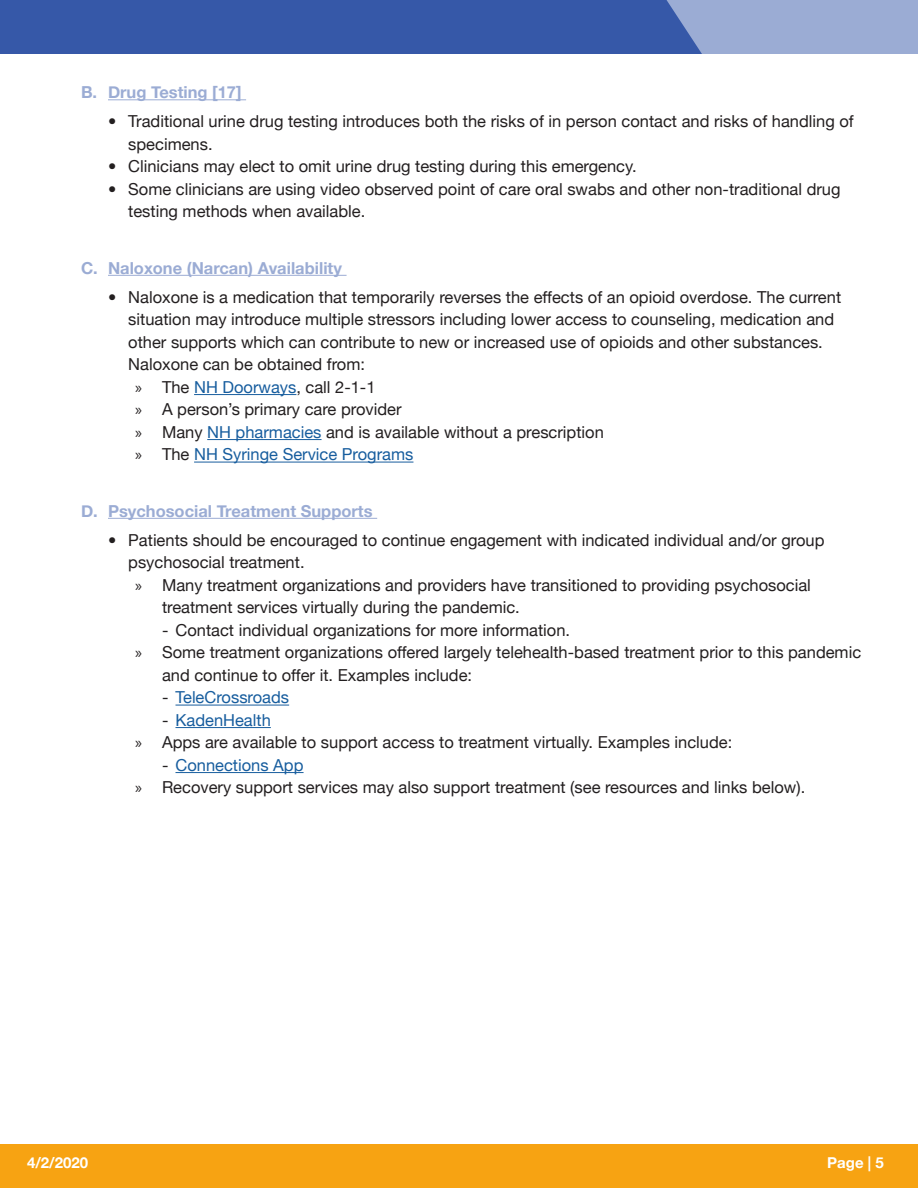
<style>
.page{position:relative;width:918px;height:1188px;background:#fff}
.page>*{position:absolute;margin:0;border:0;box-sizing:border-box;transform-origin:0 0}
.t1{font:16.5px/22.5px "Helvetica Neue";color:#231f20}
.t2{font:700 16.5px "Helvetica Neue";color:#9bacd4}
.t3{font:16.5px "Helvetica Neue";color:#175d9e}
.t4{font:700 15px "Helvetica Neue";color:#fff}
.s1{font-family:"Myriad Pro"}
.s2{color:#175d9e}
.s3{font-family:"Myriad Pro";color:#231f20}
.s4{color:#231f20}
</style>
<div class="page">
<div style="left:0;top:1144px;width:918px;height:44px;background:#f7a312"></div>
<svg style="left:0;top:0;width:918px;height:54px;background:#4f6db3"></svg>
<hr style="left:108px;top:99px;width:138px;height:1px;background:#9bacd4">
<hr style="left:108px;top:275px;width:239px;height:1px;background:#9bacd4">
<hr style="left:194px;top:394px;width:102px;height:1px;background:#175d9e">
<hr style="left:207px;top:439px;width:115px;height:1px;background:#175d9e">
<hr style="left:194px;top:462px;width:219px;height:1px;background:#175d9e">
<hr style="left:108px;top:518px;width:269px;height:1px;background:#9bacd4">
<hr style="left:176px;top:705px;width:113px;height:1px;background:#175d9e">
<hr style="left:176px;top:727px;width:95px;height:1px;background:#175d9e">
<hr style="left:176px;top:772px;width:128px;height:1px;background:#175d9e">
<p class="t2" style="left:81px;top:82px;width:162px">B. Drug Testing [17]</p>
<p class="t1" style="left:128px;top:110px;width:727px;text-indent:-20px">• Traditional urine drug testing introduces both the risks of in person contact and risks of handling of specimens.</p>
<p class="t1" style="left:108px;top:155px;width:530px">• Clinicians may elect to omit urine drug testing during this emergency.</p>
<p class="t1" style="left:128px;top:178px;width:714px;text-indent:-20px">• Some clinicians are using video observed point of care oral swabs and other non-traditional drug testing methods when available.</p>
<p class="t2" style="left:81px;top:258px;width:262px">C. Naloxone (Narcan) Availability</p>
<p class="t1" style="left:128px;top:286px;width:714px;text-indent:-20px">• Naloxone is a medication that temporarily reverses the effects of an opioid overdose. The current situation may introduce multiple stressors including lower access to counseling, medication and other supports which can contribute to new or increased use of opioids and other substances.<br>Naloxone can be obtained from:</p>
<p class="t1" style="left:135px;top:376px;width:242px"><span class="s1">»</span> The <span class="s2">NH Doorways</span>, call 2-1-1</p>
<p class="t1" style="left:135px;top:398px;width:268px"><span class="s1">»</span> A person’s primary care provider</p>
<p class="t1" style="left:135px;top:421px;width:470px"><span class="s1">»</span> Many <span class="s2">NH pharmacies</span> and is available without a prescription</p>
<p class="t3" style="left:135px;top:445px;width:280px"><span class="s3">»</span> <span class="s4">The</span> NH Syringe Service Programs</p>
<p class="t2" style="left:81px;top:501px;width:293px">D. Psychosocial Treatment Supports</p>
<p class="t1" style="left:128px;top:529px;width:698px;text-indent:-20px">• Patients should be encouraged to continue engagement with indicated individual and/or group psychosocial treatment.</p>
<p class="t1" style="left:162px;top:574px;width:650px;text-indent:-27px"><span class="s1">»</span> Many treatment organizations and providers have transitioned to providing psychosocial treatment services virtually during the pandemic.</p>
<p class="t1" style="left:162px;top:619px;width:410px">- Contact individual organizations for more information.</p>
<p class="t1" style="left:162px;top:641px;width:701px;text-indent:-27px"><span class="s1">»</span> Some treatment organizations offered largely telehealth-based treatment prior to this pandemic and continue to offer it. Examples include:</p>
<p class="t3" style="left:162px;top:688px;width:129px"><span class="s4">-</span> TeleCrossroads</p>
<p class="t3" style="left:162px;top:710px;width:110px"><span class="s4">-</span> KadenHealth</p>
<p class="t1" style="left:135px;top:731px;width:599px"><span class="s1">»</span> Apps are available to support access to treatment virtually. Examples include:</p>
<p class="t3" style="left:162px;top:755px;width:143px"><span class="s4">-</span> Connections App</p>
<p class="t1" style="left:135px;top:776px;width:672px"><span class="s1">»</span> Recovery support services may also support treatment (see resources and links below).</p>
<p class="t4" style="left:27px;top:1153px;width:63px">4/2/2020</p>
<p class="t4" style="left:827px;top:1153px;width:58px">Page | 5</p>
</div>
